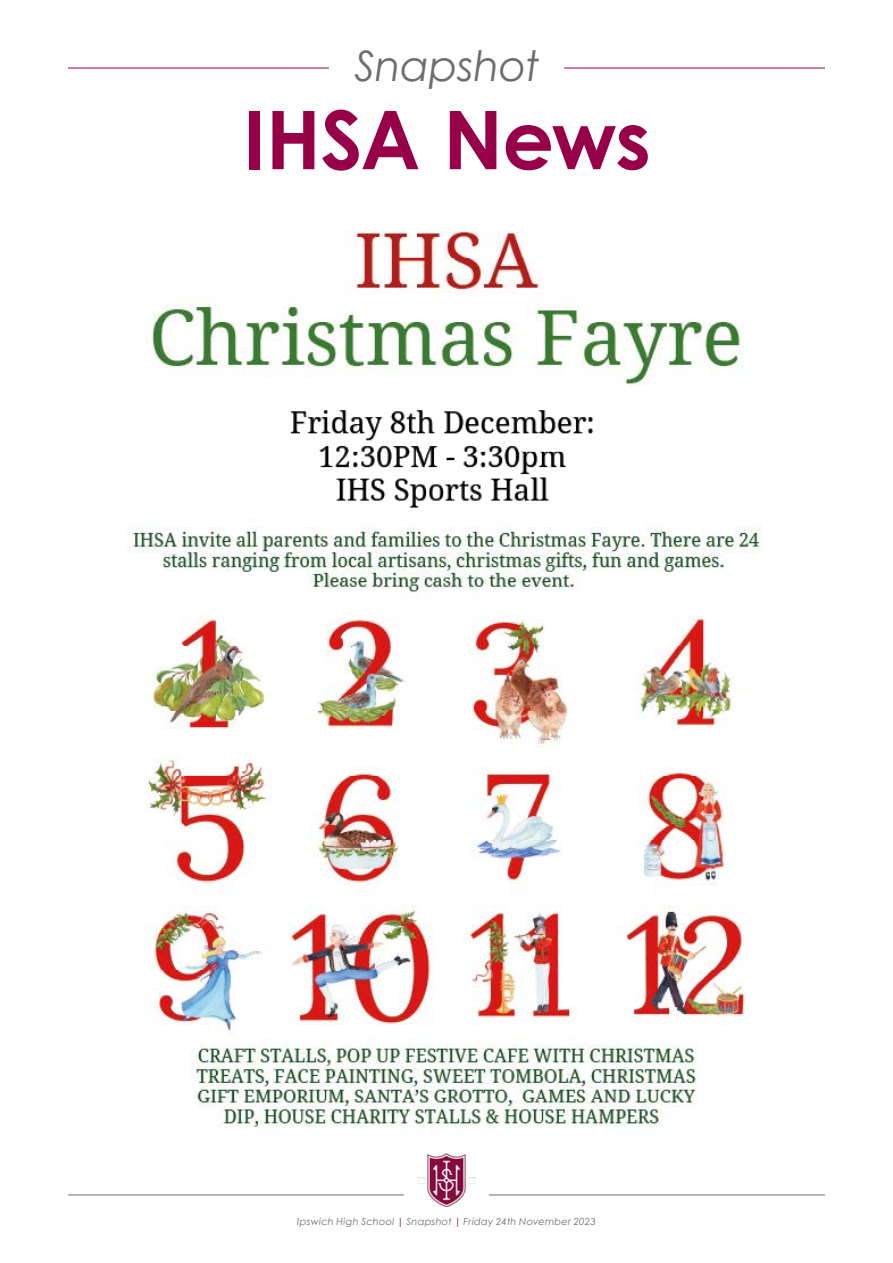
<style>
.page{position:relative;width:893px;height:1263px;background:#fff}
.page>*{position:absolute;margin:0;border:0;box-sizing:border-box;transform-origin:0 0}
.t1{font:700 81px "Century Gothic";letter-spacing:-.01em;color:#970048}
.t2{font:italic 42px "Century Gothic";letter-spacing:-.005em;color:#6d6e6b}
.t3{font:italic 9.75px "Century Gothic";letter-spacing:.025em;color:#6d6e6b}
.s1{color:#970048}
</style>
<div class="page">
<hr style="left:68px;top:1194px;width:336px;height:1px;background:#6d6e6b">
<hr style="left:489px;top:1194px;width:336px;height:1px;background:#6d6e6b">
<img style="left:417px;top:1154px;width:58px;height:52px">
<hr style="left:564px;top:68px;width:261px;height:1px;background:#970048">
<hr style="left:68px;top:68px;width:261px;height:1px;background:#970048">
<img style="left:127px;top:230px;width:635px;height:897px">
<h2 class="t2" style="left:354px;top:36px;width:187px">Snapshot</h2>
<h1 class="t1" style="left:243px;top:78px;width:409px">IHSA News</h1>
<p class="t3" style="left:297px;top:1214px;width:300px">Ipswich High School <span class="s1">|</span> Snapshot <span class="s1">|</span> Friday 24th November 2023</p>
</div>
